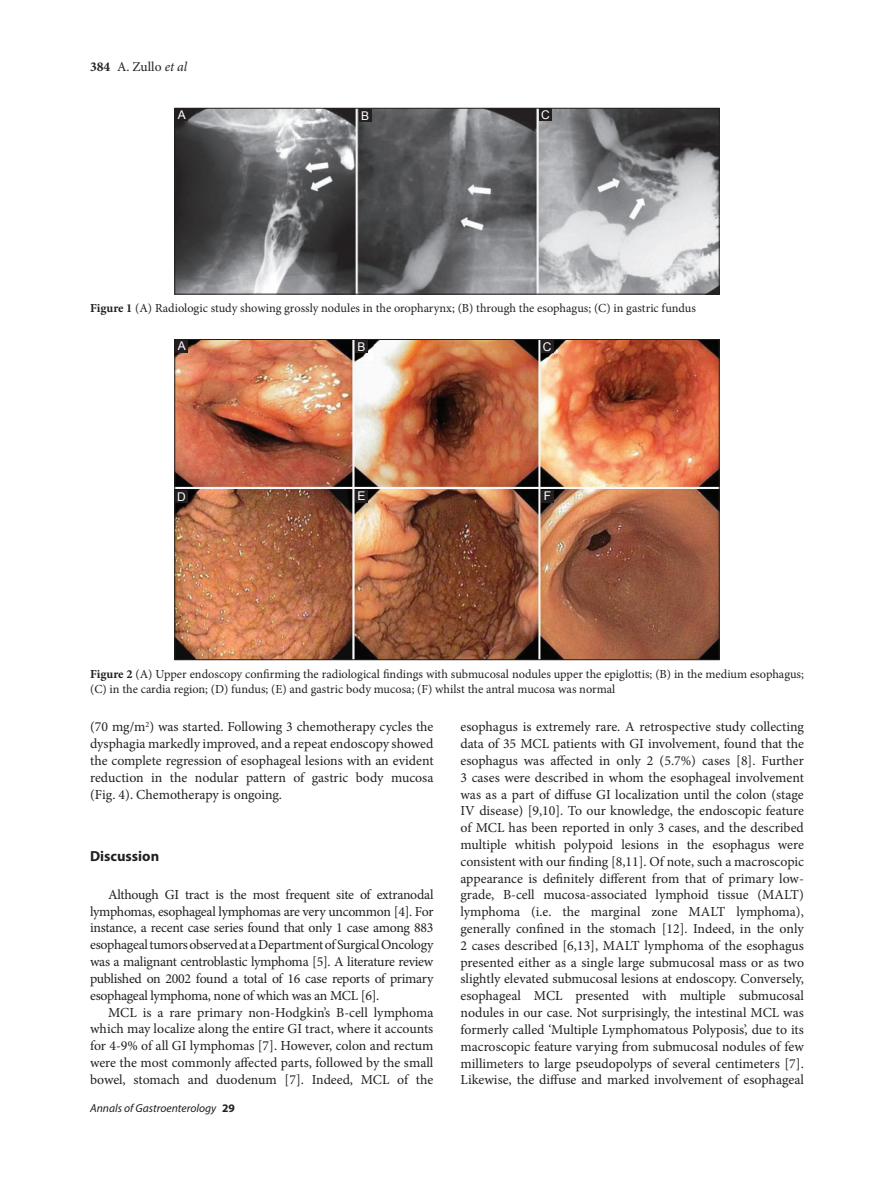
<style>
.page{position:relative;width:894px;height:1191px;background:#fff}
.page>*{position:absolute;margin:0;border:0;box-sizing:border-box;transform-origin:0 0}
.t1{font:700 14.55px "Myriad Pro";color:#231f20}
.t2{font:13.8px/16.8px "Minion Pro";letter-spacing:-.005em;color:#231f20;text-align:justify}
.t3{font:13.5px "Minion Pro";color:#231f20}
.t4{font:12.3px/14.7px "Minion Pro";color:#231f20}
.t5{font:12px "Arial";color:#fff}
.t6{font:italic 11.55px "Myriad Pro";color:#231f20}
.s1{font-weight:700}
.s2{font-style:italic}
.s3{font-weight:700;font-style:normal}
</style>
<div class="page">
<img style="left:176px;top:110px;width:541px;height:182px">
<div style="left:174px;top:108px;width:545px;height:186px;border:1px solid #231f20"></div>
<div style="left:175px;top:108px;width:13px;height:13px;background:#231f20"></div>
<div style="left:358px;top:109px;width:13px;height:13px;background:#231f20"></div>
<div style="left:538px;top:109px;width:13px;height:12px;background:#231f20"></div>
<img style="left:176px;top:341px;width:541px;height:316px">
<div style="left:175px;top:339px;width:13px;height:13px;background:#231f20"></div>
<div style="left:355px;top:340px;width:13px;height:12px;background:#231f20"></div>
<div style="left:540px;top:340px;width:13px;height:12px;background:#231f20"></div>
<div style="left:175px;top:490px;width:13px;height:12px;background:#231f20"></div>
<div style="left:355px;top:489px;width:12px;height:13px;background:#231f20"></div>
<div style="left:541px;top:489px;width:12px;height:13px;background:#231f20"></div>
<p class="t3" style="left:90px;top:61px;width:98px"><span class="s1">384</span> A. Zullo <span class="s2">et al</span></p>
<p class="t5" style="left:178px;top:108px;width:9px">A</p>
<p class="t5" style="left:361px;top:109px;width:9px">B</p>
<p class="t5" style="left:541px;top:108px;width:10px">C</p>
<p class="t4" style="left:90px;top:302px;width:607px"><span class="s1">Figure 1</span> (A) Radiologic study showing grossly nodules in the oropharynx; (B) through the esophagus; (C) in gastric fundus</p>
<p class="t5" style="left:178px;top:339px;width:9px">A</p>
<p class="t5" style="left:357px;top:339px;width:9px">B</p>
<p class="t5" style="left:542px;top:339px;width:10px">C</p>
<p class="t5" style="left:177px;top:490px;width:10px">D</p>
<p class="t5" style="left:357px;top:489px;width:9px">E</p>
<p class="t5" style="left:543px;top:489px;width:9px">F</p>
<p class="t4" style="left:90px;top:667px;width:715px"><span class="s1">Figure 2</span> (A) Upper endoscopy confirming the radiological findings with submucosal nodules upper the epiglottis; (B) in the medium esophagus; (C) in the cardia region; (D) fundus; (E) and gastric body mucosa; (F) whilst the antral mucosa was normal</p>
<p class="t2" style="left:90px;top:719px;width:345px">(70 mg/m<sup>2</sup>) was started. Following 3 chemotherapy cycles the dysphagia markedly improved, and a repeat endoscopy showed the complete regression of esophageal lesions with an evident reduction in the nodular pattern of gastric body mucosa (Fig. 4). Chemotherapy is ongoing.</p>
<p class="t1" style="left:90px;top:850px;width:71px">Discussion</p>
<p class="t2" style="left:90px;top:886px;width:345px;text-indent:18px">Although GI tract is the most frequent site of extranodal lymphomas, esophageal lymphomas are very uncommon [4]. For instance, a recent case series found that only 1 case among 883 esophageal tumors observed at a Department of Surgical Oncology was a malignant centroblastic lymphoma [5]. A literature review published on 2002 found a total of 16 case reports of primary esophageal lymphoma, none of which was an MCL [6].</p>
<p class="t2" style="left:90px;top:1004px;width:345px;text-indent:18px">MCL is a rare primary non-Hodgkin’s B-cell lymphoma which may localize along the entire GI tract, where it accounts for 4-9% of all GI lymphomas [7]. However, colon and rectum were the most commonly affected parts, followed by the small bowel, stomach and duodenum [7]. Indeed, MCL of the</p>
<p class="t6" style="left:90px;top:1103px;width:146px">Annals of Gastroenterology <span class="s3">29</span></p>
<p class="t2" style="left:460px;top:719px;width:345px">esophagus is extremely rare. A retrospective study collecting data of 35 MCL patients with GI involvement, found that the esophagus was affected in only 2 (5.7%) cases [8]. Further 3 cases were described in whom the esophageal involvement was as a part of diffuse GI localization until the colon (stage IV disease) [9,10]. To our knowledge, the endoscopic feature of MCL has been reported in only 3 cases, and the described multiple whitish polypoid lesions in the esophagus were consistent with our finding [8,11]. Of note, such a macroscopic appearance is definitely different from that of primary low&shy;grade, B-cell mucosa-associated lymphoid tissue (MALT) lymphoma (i.e. the marginal zone MALT lymphoma), generally confined in the stomach [12]. Indeed, in the only 2 cases described [6,13], MALT lymphoma of the esophagus presented either as a single large submucosal mass or as two slightly elevated submucosal lesions at endoscopy. Conversely, esophageal MCL presented with multiple submucosal nodules in our case. Not surprisingly, the intestinal MCL was formerly called ‘Multiple Lymphomatous Polyposis’, due to its macroscopic feature varying from submucosal nodules of few millimeters to large pseudopolyps of several centimeters [7].<br>Likewise, the diffuse and marked involvement of esophageal</p>
</div>
